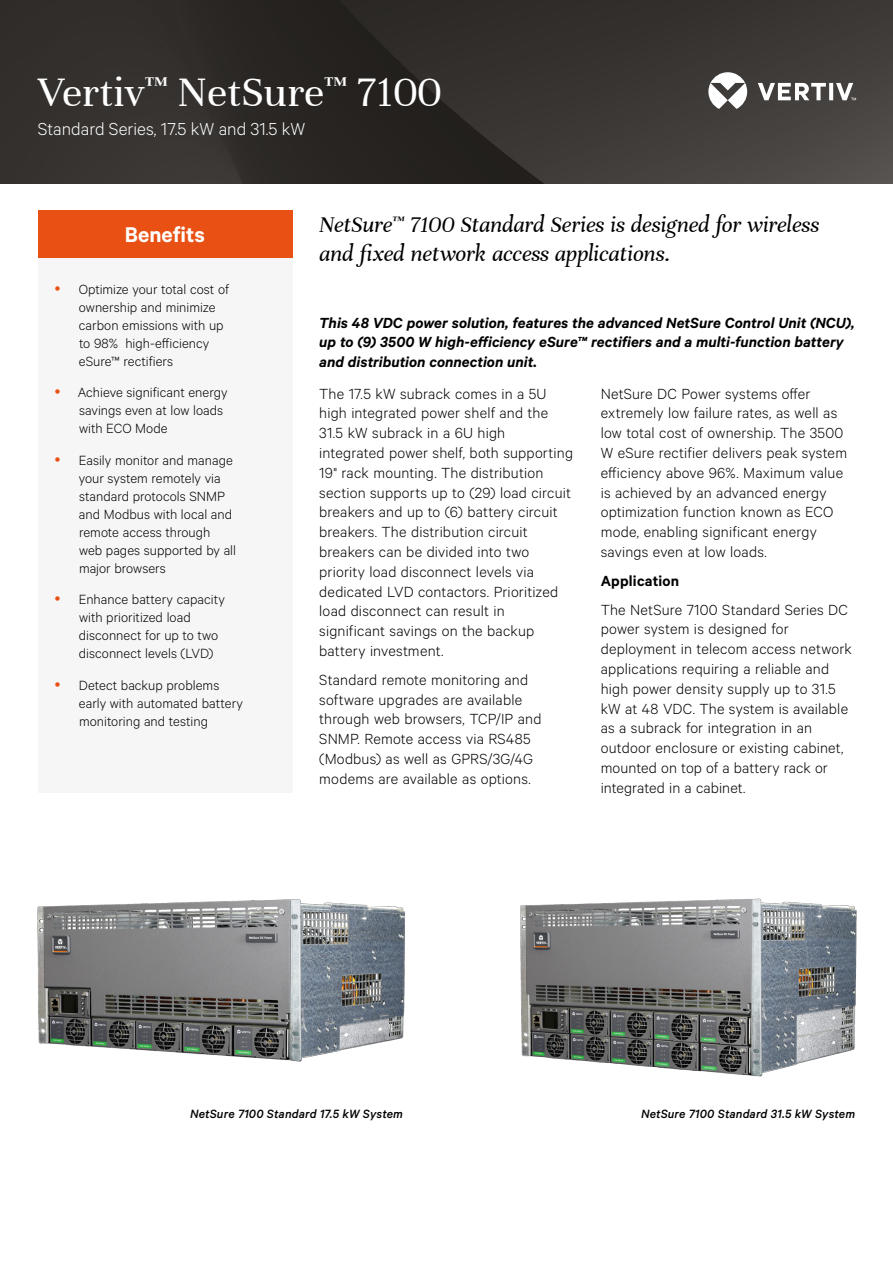
<style>
.page{position:relative;width:893px;height:1263px;background:#fff}
.page>*{position:absolute;margin:0;border:0;box-sizing:border-box;transform-origin:0 0}
.t1{font:45px "Unna";color:#fff}
.t2{font:italic 24px/28.8px "Unna";letter-spacing:-.005em;color:#000}
.t3{font:600 24px "Calibre";color:#fff}
.t4{font:300 19.5px "Calibre";color:#fff}
.t5{font:300 16.5px/19.8px "Calibre";letter-spacing:.01em;color:#000}
.t6{font:italic 600 16.5px/19.8px "Calibre";color:#000}
.t7{font:600 16.5px "Calibre";letter-spacing:.015em;color:#000}
.t8{font:300 15px/18px "Calibre";color:#000}
.t9{font:italic 500 13.5px "Calibre";letter-spacing:.005em;color:#000}
</style>
<div class="page">
<img style="left:0;top:0;width:893px;height:183px">
<svg style="left:708px;top:72px;width:148px;height:37px"></svg>
<div style="left:38px;top:258px;width:254px;height:535px;background:#f6f6f6"></div>
<div style="left:38px;top:211px;width:254px;height:47px;background:#e95114"></div>
<img style="left:37px;top:899px;width:369px;height:163px">
<img style="left:520px;top:898px;width:337px;height:179px">
<h1 class="t1" style="left:38px;top:67px;width:406px">Vertiv<sup>™</sup> NetSure<sup>™</sup> 7100</h1>
<p class="t4" style="left:38px;top:118px;width:269px">Standard Series, 17.5 kW and 31.5 kW</p>
<h2 class="t3" style="left:125px;top:220px;width:81px">Benefits</h2>
<p class="t8" style="left:79px;top:279px;width:152px">Optimize your total cost of ownership and minimize carbon emissions with up to 98% high-efficiency eSure™ rectifiers</p>
<p class="t8" style="left:78px;top:383px;width:151px">Achieve significant energy savings even at low loads with ECO Mode</p>
<p class="t8" style="left:79px;top:450px;width:159px">Easily monitor and manage your system remotely via standard protocols SNMP and Modbus with local and remote access through web pages supported by all major browsers</p>
<p class="t8" style="left:79px;top:590px;width:147px">Enhance battery capacity with prioritized load disconnect for up to two disconnect levels (LVD)</p>
<p class="t8" style="left:79px;top:675px;width:166px">Detect backup problems early with automated battery monitoring and testing</p>
<h2 class="t2" style="left:319px;top:210px;width:501px">NetSure<sup>™</sup> 7100 Standard Series is designed for wireless and fixed network access applications.</h2>
<p class="t6" style="left:319px;top:312px;width:537px">This 48 VDC power solution, features the advanced NetSure Control Unit (NCU), up to (9) 3500 W high-efficiency eSure™ rectifiers and a multi-function battery and distribution connection unit.</p>
<p class="t5" style="left:319px;top:383px;width:255px">The 17.5 kW subrack comes in a 5U high integrated power shelf and the 31.5 kW subrack in a 6U high integrated power shelf, both supporting 19" rack mounting. The distribution section supports up to (29) load circuit breakers and up to (6) battery circuit breakers. The distribution circuit breakers can be divided into two priority load disconnect levels via dedicated LVD contactors. Prioritized load disconnect can result in significant savings on the backup battery investment.</p>
<p class="t5" style="left:319px;top:669px;width:224px">Standard remote monitoring and software upgrades are available through web browsers, TCP/IP and<br>SNMP. Remote access via RS485 (Modbus) as well as GPRS/3G/4G modems are available as options.</p>
<p class="t5" style="left:601px;top:383px;width:248px">NetSure DC Power systems offer extremely low failure rates, as well as low total cost of ownership. The 3500<br>W eSure rectifier delivers peak system efficiency above 96%. Maximum value is achieved by an advanced energy optimization function known as ECO mode, enabling significant energy savings even at low loads.</p>
<p class="t7" style="left:601px;top:571px;width:80px">Application</p>
<p class="t5" style="left:601px;top:599px;width:253px">The NetSure 7100 Standard Series DC power system is designed for deployment in telecom access network applications requiring a reliable and high power density supply up to 31.5 kW at 48 VDC. The system is available as a subrack for integration in an outdoor enclosure or existing cabinet, mounted on top of a battery rack or integrated in a cabinet.</p>
<p class="t9" style="left:190px;top:1106px;width:214px">NetSure 7100 Standard 17.5 kW System</p>
<p class="t9" style="left:641px;top:1106px;width:216px">NetSure 7100 Standard 31.5 kW System</p>
</div>
